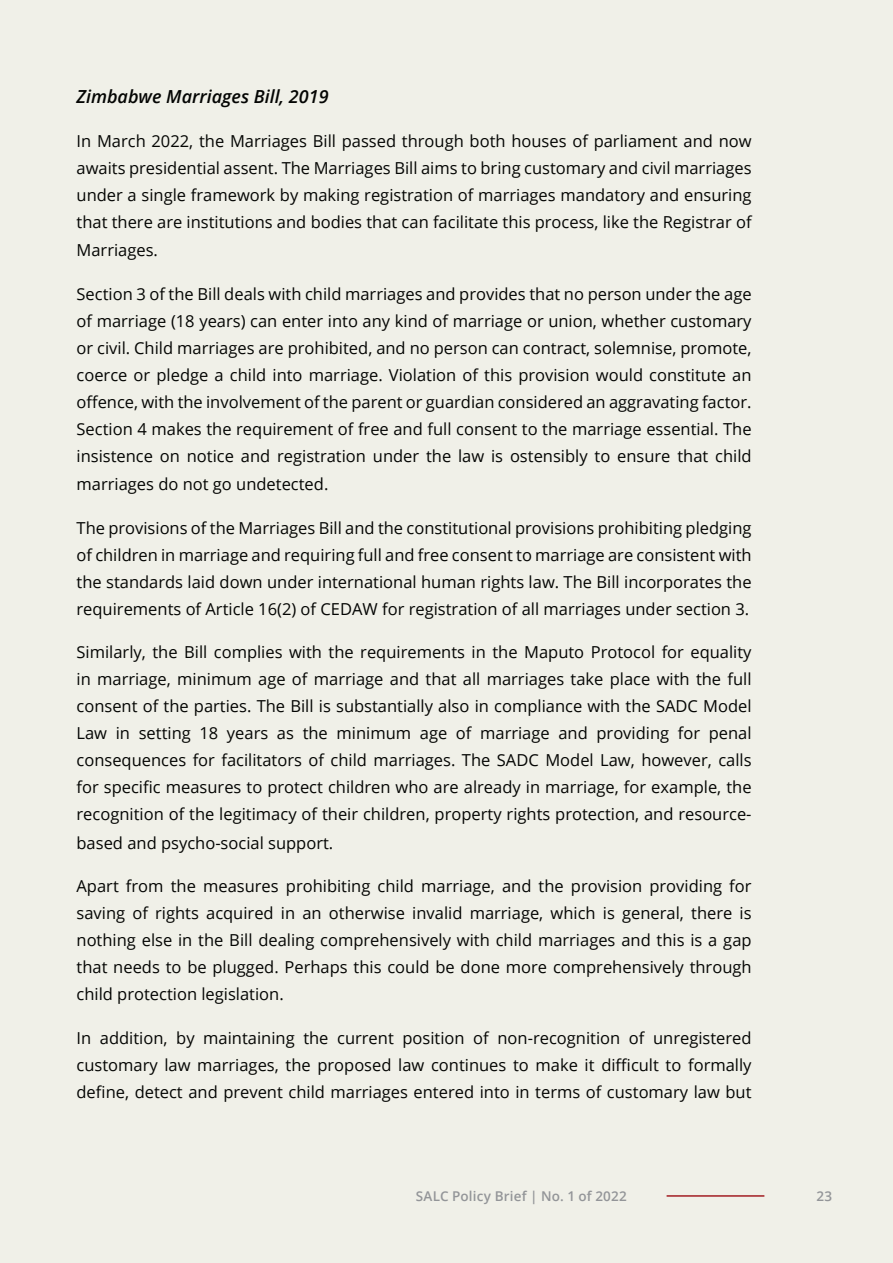
<style>
.page{position:relative;width:893px;height:1263px;background:#f0f0e8}
.page>*{position:absolute;margin:0;border:0;box-sizing:border-box;transform-origin:0 0}
.Bodytext_02{font:italic 600 18px "Open Sans";color:#040503}
.Bodytext_02-2{font:16.5px/27px "Open Sans";color:#040503;text-align:justify}
.t1{font:600 13.5px "Open Sans";letter-spacing:.01em;color:#939598}
</style>
<div class="page">
<hr style="left:667px;top:1195px;width:97px;height:2px;background:#a21d22">
<p class="Bodytext_02" style="left:77px;top:84px;width:254px">Zimbabwe Marriages Bill, 2019</p>
<p class="Bodytext_02-2" style="left:77px;top:127px;width:677px">In March 2022, the Marriages Bill passed through both houses of parliament and now awaits presidential assent. The Marriages Bill aims to bring customary and civil marriages under a single framework by making registration of marriages mandatory and ensuring that there are institutions and bodies that can facilitate this process, like the Registrar of</p>
<p class="Bodytext_02-2" style="left:77px;top:236px;width:83px">Marriages.</p>
<p class="Bodytext_02-2" style="left:77px;top:280px;width:677px">Section 3 of the Bill deals with child marriages and provides that no person under the age of marriage (18 years) can enter into any kind of marriage or union, whether customary or civil. Child marriages are prohibited, and no person can contract, solemnise, promote, coerce or pledge a child into marriage. Violation of this provision would constitute an offence, with the involvement of the parent or guardian considered an aggravating factor.<br>Section 4 makes the requirement of free and full consent to the marriage essential. The insistence on notice and registration under the law is ostensibly to ensure that child</p>
<p class="Bodytext_02-2" style="left:77px;top:470px;width:253px">marriages do not go undetected.</p>
<p class="Bodytext_02-2" style="left:77px;top:514px;width:677px">The provisions of the Marriages Bill and the constitutional provisions prohibiting pledging of children in marriage and requiring full and free consent to marriage are consistent with the standards laid down under international human rights law. The Bill incorporates the requirements of Article 16(2) of CEDAW for registration of all marriages under section 3.</p>
<p class="Bodytext_02-2" style="left:77px;top:638px;width:677px">Similarly, the Bill complies with the requirements in the Maputo Protocol for equality in marriage, minimum age of marriage and that all marriages take place with the full consent of the parties. The Bill is substantially also in compliance with the SADC Model Law in setting 18 years as the minimum age of marriage and providing for penal consequences for facilitators of child marriages. The SADC Model Law, however, calls for specific measures to protect children who are already in marriage, for example, the recognition of the legitimacy of their children, property rights protection, and resource-</p>
<p class="Bodytext_02-2" style="left:77px;top:829px;width:258px">based and psycho-social support.</p>
<p class="Bodytext_02-2" style="left:77px;top:872px;width:677px">Apart from the measures prohibiting child marriage, and the provision providing for saving of rights acquired in an otherwise invalid marriage, which is general, there is nothing else in the Bill dealing comprehensively with child marriages and this is a gap that needs to be plugged. Perhaps this could be done more comprehensively through child protection legislation.</p>
<p class="Bodytext_02-2" style="left:77px;top:1024px;width:677px">In addition, by maintaining the current position of non-recognition of unregistered customary law marriages, the proposed law continues to make it difficult to formally define, detect and prevent child marriages entered into in terms of customary law but</p>
<p class="t1" style="left:416px;top:1187px;width:213px">SALC Policy Brief | No. 1 of 2022</p>
<p class="t1" style="left:816px;top:1186px;width:17px">23</p>
</div>
